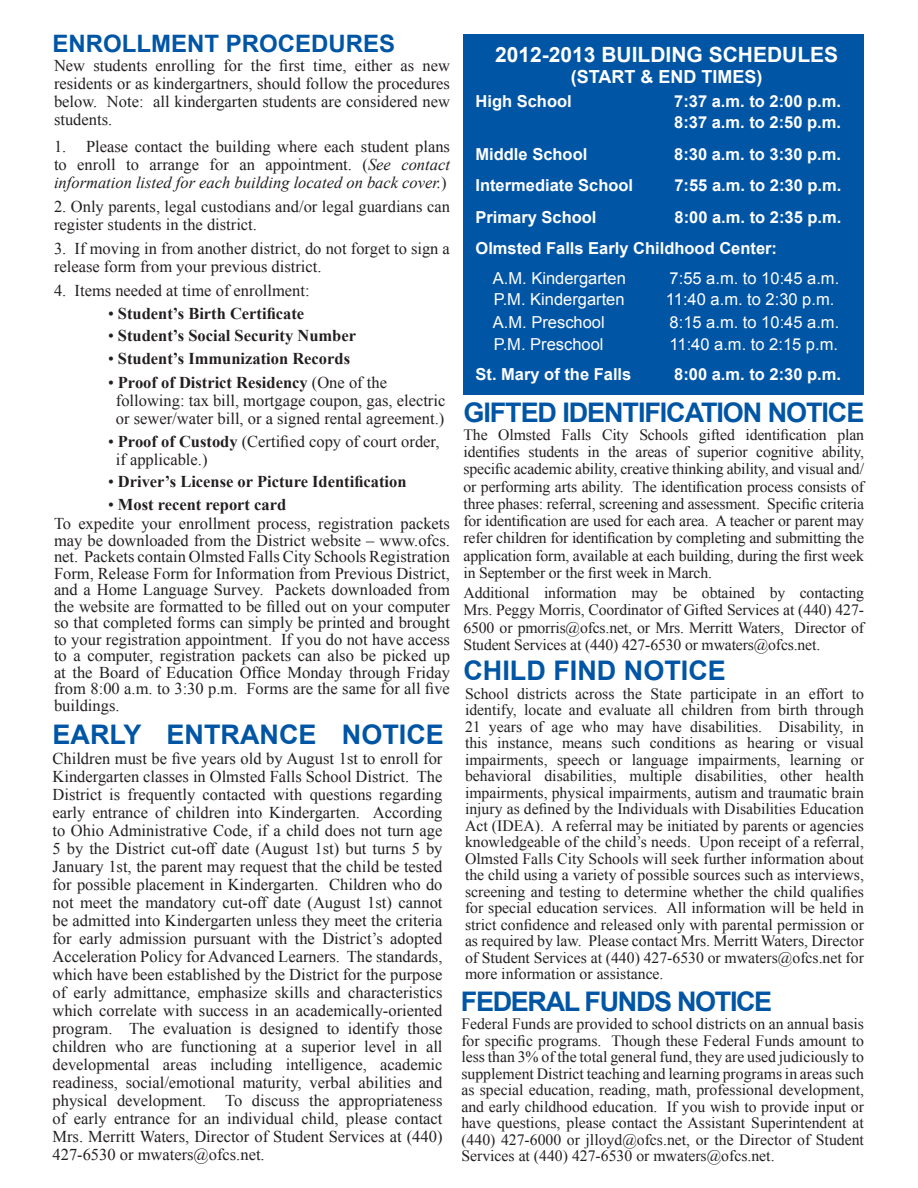
<style>
.page{position:relative;width:918px;height:1188px;background:#fff}
.page>*{position:absolute;margin:0;border:0;box-sizing:border-box;transform-origin:0 0}
.t1{font:700 27px "Arial";letter-spacing:-.04em;color:#0155a5}
.t2{font:700 27px "Arial";color:#0155a5}
.t3{font:700 24px "Arial";color:#0155a5}
.t4{font:700 21px "Arial";color:#fff}
.t5{font:700 18px "Arial";color:#fff}
.t6{font:16.5px/18px "Times New Roman";color:#231f20}
.t7{font:700 16.5px/21px "Arial";color:#fff}
.t8{font:16.5px "Arial";color:#fff}
.t9{font:700 16.5px "Times New Roman";color:#231f20}
.t10{font:15.75px/16.5px "Times New Roman";letter-spacing:-.005em;color:#231f20;text-align:justify}
.s1{font-style:italic}
.s2{font-weight:400}
.s3{font-weight:700}
</style>
<div class="page">
<div style="left:464px;top:34px;width:400px;height:361px;background:#0155a5"></div>
<h2 class="t3" style="left:52px;top:27px;width:344px">ENROLLMENT PROCEDURES</h2>
<p class="t6" style="left:54px;top:57px;width:398px;text-align:justify">New students enrolling for the first time, either as new residents or as kindergartners, should follow the procedures below. Note: all kindergarten students are considered new students.</p>
<p class="t6" style="left:54px;top:138px;width:398px;text-align:justify">1. Please contact the building where each student plans to enroll to arrange for an appointment. (<span class="s1">See contact information listed for each building located on back cover.</span>)</p>
<p class="t6" style="left:54px;top:198px;width:397px">2. Only parents, legal custodians and/or legal guardians can register students in the district.</p>
<p class="t6" style="left:54px;top:240px;width:397px">3. If moving in from another district, do not forget to sign a release form from your previous district.</p>
<p class="t6" style="left:54px;top:282px;width:257px">4. Items needed at time of enrollment:</p>
<p class="t9" style="left:108px;top:302px;width:198px"><span class="s2">•</span> Student’s Birth Certificate</p>
<p class="t9" style="left:108px;top:325px;width:250px"><span class="s2">•</span> Student’s Social Security Number</p>
<p class="t9" style="left:108px;top:347px;width:244px"><span class="s2">•</span> Student’s Immunization Records</p>
<p class="t6" style="left:116px;top:373px;width:331px;text-indent:-8px">• <span class="s3">Proof of District Residency</span> (One of the following: tax bill, mortgage coupon, gas, electric or sewer/water bill, or a signed rental agreement.)</p>
<p class="t6" style="left:116px;top:432px;width:325px;text-indent:-8px">• <span class="s3">Proof of Custody</span> (Certified copy of court order, if applicable.)</p>
<p class="t9" style="left:108px;top:470px;width:300px"><span class="s2">•</span> Driver’s License or Picture Identification</p>
<p class="t6" style="left:54px;top:494px;width:397px;line-height:19.5px;text-indent:54px">• <span class="s3">Most recent report card<br></span>To expedite your enrollment process, registration packets</p>
<p class="t6" style="left:54px;top:531px;width:398px;line-height:16.5px;text-align:justify">may be downloaded from the District website – www.ofcs. net. Packets contain Olmsted Falls City Schools Registration Form, Release Form for Information from Previous District, and a Home Language Survey. Packets downloaded from the website are formatted to be filled out on your computer so that completed forms can simply be printed and brought to your registration appointment. If you do not have access to a computer, registration packets can also be picked up at the Board of Education Office Monday through Friday from 8:00 a.m. to 3:30 p.m. Forms are the same for all five buildings.</p>
<h1 class="t2" style="left:52px;top:715px;width:393px">EARLY ENTRANCE NOTICE</h1>
<p class="t6" style="left:52px;top:749px;width:392px;text-align:justify">Children must be five years old by August 1st to enroll for Kindergarten classes in Olmsted Falls School District. The District is frequently contacted with questions regarding early entrance of children into Kindergarten. According to Ohio Administrative Code, if a child does not turn age 5 by the District cut-off date (August 1st) but turns 5 by January 1st, the parent may request that the child be tested for possible placement in Kindergarten. Children who do not meet the mandatory cut-off date (August 1st) cannot be admitted into Kindergarten unless they meet the criteria for early admission pursuant with the District’s adopted Acceleration Policy for Advanced Learners. The standards, which have been established by the District for the purpose of early admittance, emphasize skills and characteristics which correlate with success in an academically-oriented program. The evaluation is designed to identify those children who are functioning at a superior level in all developmental areas including intelligence, academic readiness, social/emotional maturity, verbal abilities and physical development. To discuss the appropriateness of early entrance for an individual child, please contact Mrs. Merritt Waters, Director of Student Services at (440)<br>427-6530 or mwaters@ofcs.net.</p>
<p class="t4" style="left:495px;top:40px;width:345px">2012-2013 BUILDING SCHEDULES</p>
<p class="t5" style="left:571px;top:65px;width:193px">(START &amp; END TIMES)</p>
<p class="t7" style="left:476px;top:91px;width:98px">High School</p>
<p class="t7" style="left:674px;top:91px;width:168px">7:37 a.m. to 2:00 p.m.<br>8:37 a.m. to 2:50 p.m.</p>
<p class="t7" style="left:476px;top:144px;width:113px">Middle School</p>
<p class="t7" style="left:674px;top:144px;width:168px">8:30 a.m. to 3:30 p.m.</p>
<p class="t7" style="left:476px;top:175px;width:159px">Intermediate School</p>
<p class="t7" style="left:674px;top:175px;width:168px">7:55 a.m. to 2:30 p.m.</p>
<p class="t7" style="left:476px;top:207px;width:123px">Primary School</p>
<p class="t7" style="left:476px;top:202px;width:367px;line-height:31.5px;text-indent:199px">8:00 a.m. to 2:35 p.m.<br>Olmsted Falls Early Childhood Center:</p>
<p class="t8" style="left:493px;top:267px;width:134px">A.M. Kindergarten</p>
<p class="t8" style="left:670px;top:267px;width:171px">7:55 a.m. to 10:45 a.m.</p>
<p class="t8" style="left:494px;top:288px;width:132px">P.M. Kindergarten</p>
<p class="t8" style="left:666px;top:288px;width:170px">11:40 a.m. to 2:30 p.m.</p>
<p class="t8" style="left:493px;top:311px;width:113px">A.M. Preschool</p>
<p class="t8" style="left:670px;top:311px;width:171px">8:15 a.m. to 10:45 a.m.</p>
<p class="t8" style="left:494px;top:333px;width:111px">P.M. Preschool</p>
<p class="t8" style="left:670px;top:333px;width:170px">11:40 a.m. to 2:15 p.m.</p>
<p class="t7" style="left:476px;top:364px;width:157px">St. Mary of the Falls</p>
<p class="t7" style="left:674px;top:364px;width:168px">8:00 a.m. to 2:30 p.m.</p>
<h1 class="t1" style="left:464px;top:393px;width:402px">GIFTED IDENTIFICATION NOTICE</h1>
<p class="t10" style="left:464px;top:426px;width:402px;line-height:17.2px">The Olmsted Falls City Schools gifted identification plan identifies students in the areas of superior cognitive ability, specific academic ability, creative thinking ability, and visual and/ or performing arts ability. The identification process consists of three phases: referral, screening and assessment. Specific criteria for identification are used for each area. A teacher or parent may refer children for identification by completing and submitting the application form, available at each building, during the first week in September or the first week in March.</p>
<p class="t10" style="left:464px;top:584px;width:402px;line-height:17.2px">Additional information may be obtained by contacting Mrs. Peggy Morris, Coordinator of Gifted Services at (440) 427- 6500 or pmorris@ofcs.net, or Mrs. Merritt Waters, Director of Student Services at (440) 427-6530 or mwaters@ofcs.net.</p>
<h1 class="t2" style="left:464px;top:652px;width:264px">CHILD FIND NOTICE</h1>
<p class="t10" style="left:465px;top:685px;width:401px">School districts across the State participate in an effort to identify, locate and evaluate all children from birth through 21 years of age who may have disabilities. Disability, in this instance, means such conditions as hearing or visual impairments, speech or language impairments, learning or behavioral disabilities, multiple disabilities, other health impairments, physical impairments, autism and traumatic brain injury as defined by the Individuals with Disabilities Education Act (IDEA). A referral may be initiated by parents or agencies knowledgeable of the child’s needs. Upon receipt of a referral, Olmsted Falls City Schools will seek further information about the child using a variety of possible sources such as interviews, screening and testing to determine whether the child qualifies for special education services. All information will be held in strict confidence and released only with parental permission or as required by law. Please contact Mrs. Merritt Waters, Director of Student Services at (440) 427-6530 or mwaters@ofcs.net for more information or assistance.</p>
<h1 class="t1" style="left:461px;top:983px;width:313px">FEDERAL FUNDS NOTICE</h1>
<p class="t10" style="left:461px;top:1016px;width:404px">Federal Funds are provided to school districts on an annual basis for specific programs. Though these Federal Funds amount to less than 3% of the total general fund, they are used judiciously to supplement District teaching and learning programs in areas such as special education, reading, math, professional development, and early childhood education. If you wish to provide input or have questions, please contact the Assistant Superintendent at (440) 427-6000 or jlloyd@ofcs.net, or the Director of Student Services at (440) 427-6530 or mwaters@ofcs.net.</p>
</div>
